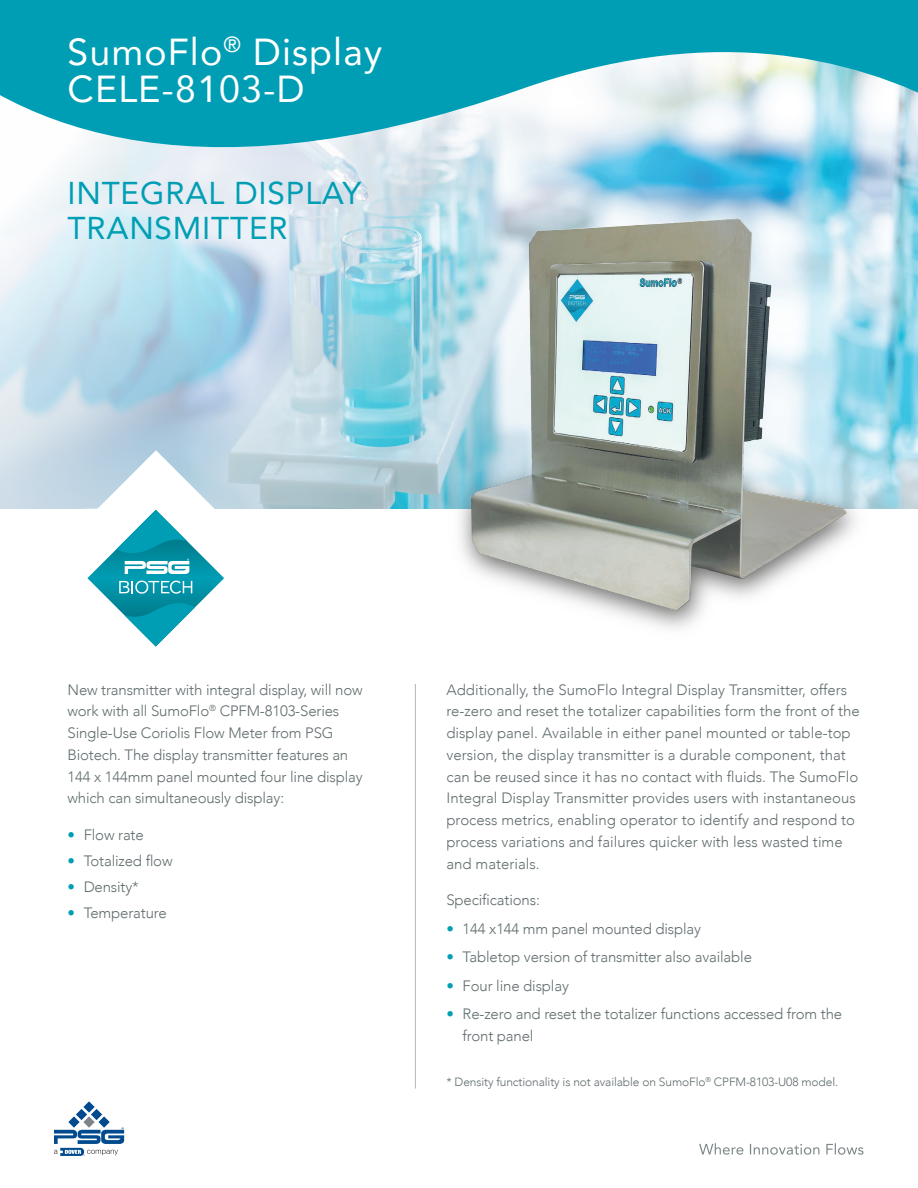
<style>
.page{position:relative;width:918px;height:1188px;background:#fff}
.page>*{position:absolute;margin:0;border:0;box-sizing:border-box;transform-origin:0 0}
.t1{font:37.5px/37.5px "Avenir";letter-spacing:.03em;color:#fff}
.t2{font:31.5px/34.5px "Avenir";letter-spacing:.025em;color:#009eb4}
.t3{font:300 15px/21.8px "Avenir";letter-spacing:-.01em;color:#616d6e}
.t4{font:300 12px "Avenir";letter-spacing:-.01em;color:#616d6e}
.s1{color:#009eb4}
</style>
<div class="page">
<svg style="left:699px;top:1143px;width:164px;height:12px"></svg>
<svg style="left:54px;top:1101px;width:70px;height:55px"></svg>
<img style="left:0;top:209px;width:918px;height:300px">
<svg style="left:86px;top:450px;width:140px;height:197px"></svg>
<svg style="left:0;top:0;width:918px;height:209px;fill:#009eb4"></svg>
<hr style="left:415px;top:684px;width:1px;height:405px;background:#acb9ba">
<img style="left:443px;top:131px;width:430px;height:498px">
<h1 class="t1" style="left:67px;top:32px;width:316px">SumoFlo<sup>®</sup> Display<br>CELE-8103-D</h1>
<h2 class="t2" style="left:68px;top:175px;width:295px">INTEGRAL DISPLAY<br>TRANSMITTER</h2>
<p class="t3" style="left:67px;top:679px;width:297px">New transmitter with integral display, will now work with all SumoFlo<sup>®</sup> CPFM-8103-Series Single-Use Coriolis Flow Meter from PSG Biotech. The display transmitter features an 144 x 144mm panel mounted four line display which can simultaneously display:</p>
<p class="t3" style="left:67px;top:824px;width:78px"><span class="s1">•</span> Flow rate</p>
<p class="t3" style="left:67px;top:850px;width:107px"><span class="s1">•</span> Totalized flow</p>
<p class="t3" style="left:67px;top:876px;width:73px"><span class="s1">•</span> Density*</p>
<p class="t3" style="left:67px;top:902px;width:101px"><span class="s1">•</span> Temperature</p>
<p class="t3" style="left:446px;top:679px;width:415px">Additionally, the SumoFlo Integral Display Transmitter, offers re-zero and reset the totalizer capabilities form the front of the display panel. Available in either panel mounted or table-top version, the display transmitter is a durable component, that can be reused since it has no contact with fluids. The SumoFlo Integral Display Transmitter provides users with instantaneous process metrics, enabling operator to identify and respond to process variations and failures quicker with less wasted time and materials.</p>
<p class="t3" style="left:446px;top:889px;width:95px">Specifications:</p>
<p class="t3" style="left:446px;top:918px;width:256px"><span class="s1">•</span> 144 x144 mm panel mounted display</p>
<p class="t3" style="left:446px;top:946px;width:307px"><span class="s1">•</span> Tabletop version of transmitter also available</p>
<p class="t3" style="left:446px;top:975px;width:124px"><span class="s1">•</span> Four line display</p>
<p class="t3" style="left:463px;top:1003px;width:381px;text-indent:-16px"><span class="s1">•</span> Re-zero and reset the totalizer functions accessed from the front panel</p>
<p class="t4" style="left:446px;top:1075px;width:393px">* Density functionality is not available on SumoFlo<sup>®</sup> CPFM-8103-U08 model.</p>
</div>
